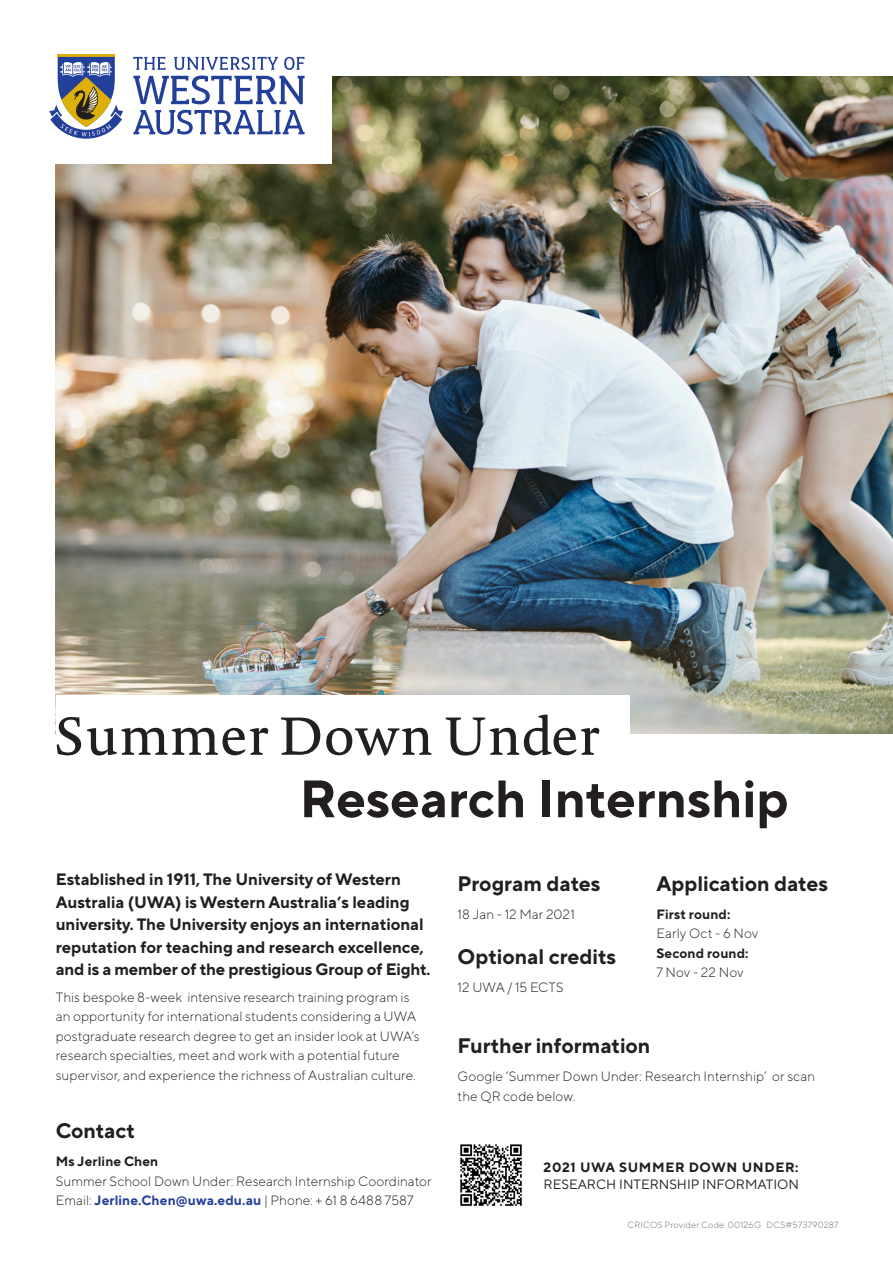
<style>
.page{position:relative;width:893px;height:1263px;background:#fff}
.page>*{position:absolute;margin:0;border:0;box-sizing:border-box;transform-origin:0 0}
.H1__Page_Title_Novel{font:700 52.5px "TT Norms Pro";color:#231f20}
.H1__Page_Title_Novel-2{font:52.5px "Novel Pro";color:#231f20}
.H2__Subheading_14pt{font:700 21px "TT Norms Pro";color:#231f20}
.Lead-In_Quote__Norms{font:700 16.5px/22.5px "TT Norms Pro";color:#231f20}
.Body_copy__9pt{font:300 13.5px/19.5px "TT Norms Pro";letter-spacing:.01em;color:#231f20}
.Body_copy__9pt-2{font:700 13.5px/19.5px "TT Norms Pro";letter-spacing:.01em;color:#231f20}
.t1{font:13.5px/16.2px "TT Norms Pro";color:#231f20}
.Body_copy____9pt_REV{font:300 9px "TT Norms Pro";letter-spacing:.025em;color:#6c6d70}
.s1{font-weight:700;color:#223f99}
.s2{font-weight:300}
.s3{font-weight:700}
</style>
<div class="page">
<img style="left:56px;top:77px;width:837px;height:656px">
<div style="left:56px;top:695px;width:573px;height:80px;background:#fff"></div>
<div style="left:21px;top:36px;width:311px;height:128px;background:#fff"></div>
<hr style="left:58px;top:55px;width:57px;height:2px;background:#ddb008">
<svg style="left:133px;top:57px;width:33px;height:13px"></svg>
<svg style="left:174px;top:57px;width:104px;height:13px"></svg>
<svg style="left:284px;top:57px;width:20px;height:13px"></svg>
<svg style="left:133px;top:76px;width:172px;height:28px"></svg>
<svg style="left:133px;top:110px;width:172px;height:25px"></svg>
<svg style="left:49px;top:57px;width:74px;height:82px"></svg>
<img style="left:460px;top:1144px;width:62px;height:62px">
<p class="H1__Page_Title_Novel-2" style="left:54px;top:698px;width:547px">Summer Down Under</p>
<p class="H1__Page_Title_Novel" style="left:299px;top:760px;width:491px">Research Internship</p>
<p class="Lead-In_Quote__Norms" style="left:56px;top:867px;width:376px">Established in 1911, The University of Western Australia (UWA) is Western Australia’s leading university. The University enjoys an international reputation for teaching and research excellence, and is a member of the prestigious Group of Eight.</p>
<p class="Body_copy__9pt" style="left:56px;top:986px;width:365px">This bespoke 8-week intensive research training program is an opportunity for international students considering a UWA postgraduate research degree to get an insider look at UWA’s research specialties, meet and work with a potential future supervisor, and experience the richness of Australian culture.</p>
<p class="H2__Subheading_14pt" style="left:56px;top:1115px;width:80px">Contact</p>
<p class="Body_copy__9pt-2" style="left:56px;top:1151px;width:104px">Ms Jerline Chen</p>
<p class="Body_copy__9pt" style="left:56px;top:1170px;width:377px">Summer School Down Under: Research Internship Coordinator</p>
<p class="Body_copy__9pt" style="left:56px;top:1190px;width:359px">Email: <span class="s1">Jerline.Chen@uwa.edu.au</span> | Phone: + 61 8 6488 7587</p>
<p class="H2__Subheading_14pt" style="left:458px;top:867px;width:144px">Program dates</p>
<p class="Body_copy__9pt" style="left:458px;top:903px;width:119px">18 Jan - 12 Mar 2021</p>
<p class="H2__Subheading_14pt" style="left:458px;top:941px;width:160px">Optional credits</p>
<p class="Body_copy__9pt" style="left:458px;top:976px;width:107px">12 UWA / 15 ECTS</p>
<p class="H2__Subheading_14pt" style="left:656px;top:867px;width:173px">Application dates</p>
<p class="Body_copy__9pt-2" style="left:656px;top:903px;width:103px">First round:<br><span class="s2">Early Oct - 6 Nov<br></span>Second round:<br><span class="s2">7 Nov - 22 Nov</span></p>
<p class="H2__Subheading_14pt" style="left:458px;top:1030px;width:194px">Further information</p>
<p class="Body_copy__9pt" style="left:458px;top:1066px;width:359px">Google ‘Summer Down Under: Research Internship’ or scan the QR code below.</p>
<p class="t1" style="left:544px;top:1158px;width:257px"><span class="s3">2021 UWA SUMMER DOWN UNDER:<br></span>RESEARCH INTERNSHIP INFORMATION</p>
<p class="Body_copy____9pt_REV" style="left:627px;top:1218px;width:213px">CRICOS Provider Code: 00126G DCS#573790287</p>
</div>
